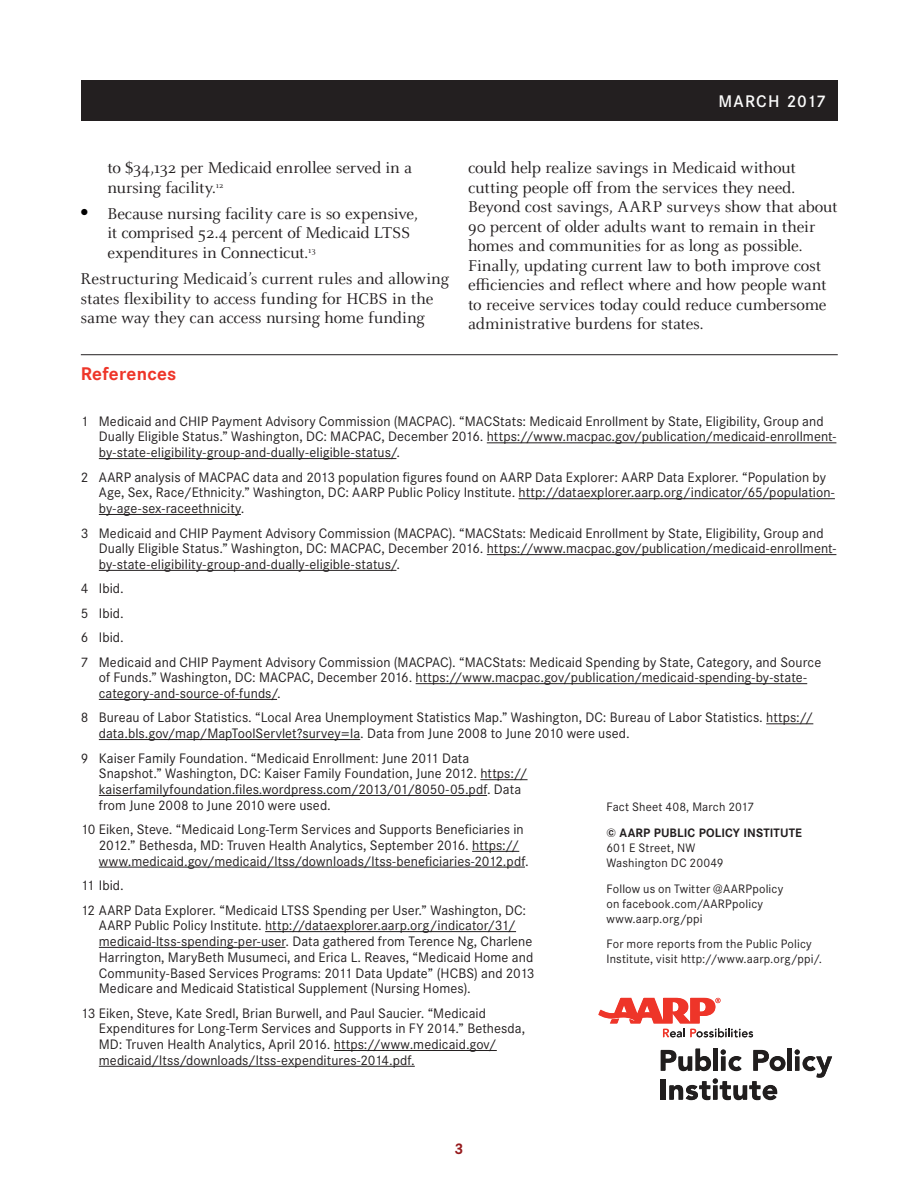
<style>
.page{position:relative;width:918px;height:1188px;background:#fff}
.page>*{position:absolute;margin:0;border:0;box-sizing:border-box;transform-origin:0 0}
.H2_References{font:700 18px "Corporate S";letter-spacing:.015em;color:#ee3529}
.t1{font:17.25px/19.5px "Celeste Pro";letter-spacing:-.01em;color:#231f20}
.t2{font:500 16.5px "Corporate S";letter-spacing:.075em;color:#fbfbfb}
.t3{font:700 15px "Corporate S";color:#961a1d}
.Endnote_text{font:13.5px/15.8px "Corporate S";letter-spacing:.005em;color:#231f20}
.AddressMoreSpace{font:12px/15px "Corporate S";letter-spacing:.015em;color:#231f20}
.Address{font:12px "Corporate S";letter-spacing:.015em;color:#231f20}
.AARP{font:700 12px "Corporate S";letter-spacing:.01em;color:#231f20}
.s1{color:#000}
</style>
<div class="page">
<div style="left:81px;top:81px;width:756px;height:40px;background:#231f20"></div>
<div style="left:661px;top:1079px;width:5px;height:20px;background:#211e1e"></div>
<svg style="left:661px;top:1049px;width:50px;height:22px"></svg>
<div style="left:713px;top:1049px;width:5px;height:22px;background:#211e1e"></div>
<svg style="left:721px;top:1049px;width:21px;height:22px"></svg>
<svg style="left:753px;top:1050px;width:32px;height:21px"></svg>
<hr style="left:787px;top:1049px;width:4px;height:22px;background:#211e1e">
<svg style="left:795px;top:1049px;width:37px;height:29px"></svg>
<hr style="left:661px;top:1079px;width:4px;height:21px;background:#211e1e">
<svg style="left:669px;top:1078px;width:108px;height:22px"></svg>
<svg style="left:598px;top:998px;width:155px;height:39px"></svg>
<hr style="left:487px;top:442px;width:349px;height:1px;background:#231f20">
<hr style="left:99px;top:458px;width:297px;height:1px;background:#231f20">
<hr style="left:519px;top:498px;width:316px;height:1px;background:#231f20">
<hr style="left:99px;top:514px;width:142px;height:1px;background:#231f20">
<hr style="left:487px;top:554px;width:349px;height:1px;background:#231f20">
<hr style="left:99px;top:570px;width:297px;height:1px;background:#231f20">
<hr style="left:416px;top:683px;width:391px;height:1px;background:#231f20">
<hr style="left:99px;top:699px;width:178px;height:1px;background:#231f20">
<hr style="left:766px;top:723px;width:47px;height:1px;background:#231f20">
<hr style="left:99px;top:739px;width:261px;height:1px;background:#231f20">
<hr style="left:480px;top:779px;width:48px;height:1px;background:#231f20">
<hr style="left:99px;top:795px;width:388px;height:1px;background:#231f20">
<hr style="left:472px;top:851px;width:47px;height:1px;background:#231f20">
<hr style="left:99px;top:867px;width:426px;height:1px;background:#231f20">
<hr style="left:265px;top:931px;width:251px;height:1px;background:#231f20">
<hr style="left:99px;top:947px;width:186px;height:1px;background:#231f20">
<hr style="left:334px;top:1050px;width:163px;height:1px;background:#231f20">
<hr style="left:99px;top:1066px;width:316px;height:1px;background:#231f20">
<hr style="left:81px;top:354px;width:757px;height:1px;background:#231f20">
<p class="t2" style="left:718px;top:92px;width:109px">MARCH 2017</p>
<p class="t1" style="left:108px;top:158px;width:306px">to $34,132 per Medicaid enrollee served in a nursing facility.<sup>12</sup></p>
<p class="t1" style="left:108px;top:203px;width:312px;text-indent:-27px"><span class="s1">•</span> Because nursing facility care is so expensive, it comprised 52.4 percent of Medicaid LTSS expenditures in Connecticut.<sup>13</sup></p>
<p class="t1" style="left:81px;top:269px;width:370px">Restructuring Medicaid’s current rules and allowing states flexibility to access funding for HCBS in the same way they can access nursing home funding</p>
<p class="H2_References" style="left:81px;top:363px;width:97px">References</p>
<p class="t1" style="left:468px;top:158px;width:371px">could help realize savings in Medicaid without cutting people off from the services they need.<br>Beyond cost savings, AARP surveys show that about 90 percent of older adults want to remain in their homes and communities for as long as possible.<br>Finally, updating current law to both improve cost efficiencies and reflect where and how people want to receive services today could reduce cumbersome administrative burdens for states.</p>
<p class="Endnote_text" style="left:99px;top:413px;width:739px;text-indent:-18px">1 Medicaid and CHIP Payment Advisory Commission (MACPAC). “MACStats: Medicaid Enrollment by State, Eligibility, Group and<br>Dually Eligible Status.” Washington, DC: MACPAC, December 2016. https://www.macpac.gov/publication/medicaid-enrollment&shy;by-state-eligibility-group-and-dually-eligible-status/.</p>
<p class="Endnote_text" style="left:99px;top:469px;width:738px;text-indent:-18px">2 AARP analysis of MACPAC data and 2013 population figures found on AARP Data Explorer: AARP Data Explorer. “Population by<br>Age, Sex, Race/Ethnicity.” Washington, DC: AARP Public Policy Institute. http://dataexplorer.aarp.org/indicator/65/population&shy;by-age-sex-raceethnicity.</p>
<p class="Endnote_text" style="left:99px;top:525px;width:739px;text-indent:-18px">3 Medicaid and CHIP Payment Advisory Commission (MACPAC). “MACStats: Medicaid Enrollment by State, Eligibility, Group and<br>Dually Eligible Status.” Washington, DC: MACPAC, December 2016. https://www.macpac.gov/publication/medicaid-enrollment&shy;by-state-eligibility-group-and-dually-eligible-status/.</p>
<p class="Endnote_text" style="left:81px;top:581px;width:44px">4 Ibid.</p>
<p class="Endnote_text" style="left:81px;top:605px;width:44px">5 Ibid.</p>
<p class="Endnote_text" style="left:81px;top:630px;width:44px">6 Ibid.</p>
<p class="Endnote_text" style="left:99px;top:654px;width:724px;text-indent:-18px">7 Medicaid and CHIP Payment Advisory Commission (MACPAC). “MACStats: Medicaid Spending by State, Category, and Source of Funds.” Washington, DC: MACPAC, December 2016. https://www.macpac.gov/publication/medicaid-spending-by-state&shy;category-and-source-of-funds/.</p>
<p class="Endnote_text" style="left:99px;top:710px;width:716px;text-indent:-18px">8 Bureau of Labor Statistics. “Local Area Unemployment Statistics Map.” Washington, DC: Bureau of Labor Statistics. https:// data.bls.gov/map/MapToolServlet?survey=la. Data from June 2008 to June 2010 were used.</p>
<p class="Endnote_text" style="left:99px;top:750px;width:430px;text-indent:-18px">9 Kaiser Family Foundation. “Medicaid Enrollment: June 2011 Data Snapshot.” Washington, DC: Kaiser Family Foundation, June 2012. https:// kaiserfamilyfoundation.files.wordpress.com/2013/01/8050-05.pdf. Data from June 2008 to June 2010 were used.</p>
<p class="Endnote_text" style="left:99px;top:822px;width:431px;text-indent:-18px">10 Eiken, Steve. “Medicaid Long-Term Services and Supports Beneficiaries in<br>2012.” Bethesda, MD: Truven Health Analytics, September 2016. https:// www.medicaid.gov/medicaid/ltss/downloads/ltss-beneficiaries-2012.pdf.</p>
<p class="Endnote_text" style="left:81px;top:878px;width:44px">11 Ibid.</p>
<p class="Endnote_text" style="left:99px;top:902px;width:437px;text-indent:-18px">12 AARP Data Explorer. “Medicaid LTSS Spending per User.” Washington, DC:<br>AARP Public Policy Institute. http://dataexplorer.aarp.org/indicator/31/ medicaid-ltss-spending-per-user. Data gathered from Terence Ng, Charlene Harrington, MaryBeth Musumeci, and Erica L. Reaves, “Medicaid Home and Community-Based Services Programs: 2011 Data Update” (HCBS) and 2013<br>Medicare and Medicaid Statistical Supplement (Nursing Homes).</p>
<p class="Endnote_text" style="left:99px;top:1005px;width:428px;text-indent:-18px">13 Eiken, Steve, Kate Sredl, Brian Burwell, and Paul Saucier. “Medicaid Expenditures for Long-Term Services and Supports in FY 2014.” Bethesda, MD: Truven Health Analytics, April 2016. https://www.medicaid.gov/ medicaid/ltss/downloads/ltss-expenditures-2014.pdf.</p>
<p class="AddressMoreSpace" style="left:606px;top:799px;width:149px">Fact Sheet 408, March 2017</p>
<p class="AARP" style="left:606px;top:825px;width:197px">© AARP PUBLIC POLICY INSTITUTE</p>
<p class="Address" style="left:606px;top:840px;width:91px">601 E Street, NW</p>
<p class="AddressMoreSpace" style="left:606px;top:855px;width:119px">Washington DC 20049</p>
<p class="Address" style="left:606px;top:881px;width:178px">Follow us on Twitter @AARPpolicy</p>
<p class="Address" style="left:606px;top:896px;width:158px">on facebook.com/AARPpolicy</p>
<p class="AddressMoreSpace" style="left:606px;top:911px;width:98px">www.aarp.org/ppi</p>
<p class="AddressMoreSpace" style="left:606px;top:937px;width:217px">For more reports from the Public Policy<br>Institute, visit http://www.aarp.org/ppi/.</p>
<p class="t3" style="left:454px;top:1139px;width:11px">3</p>
</div>
